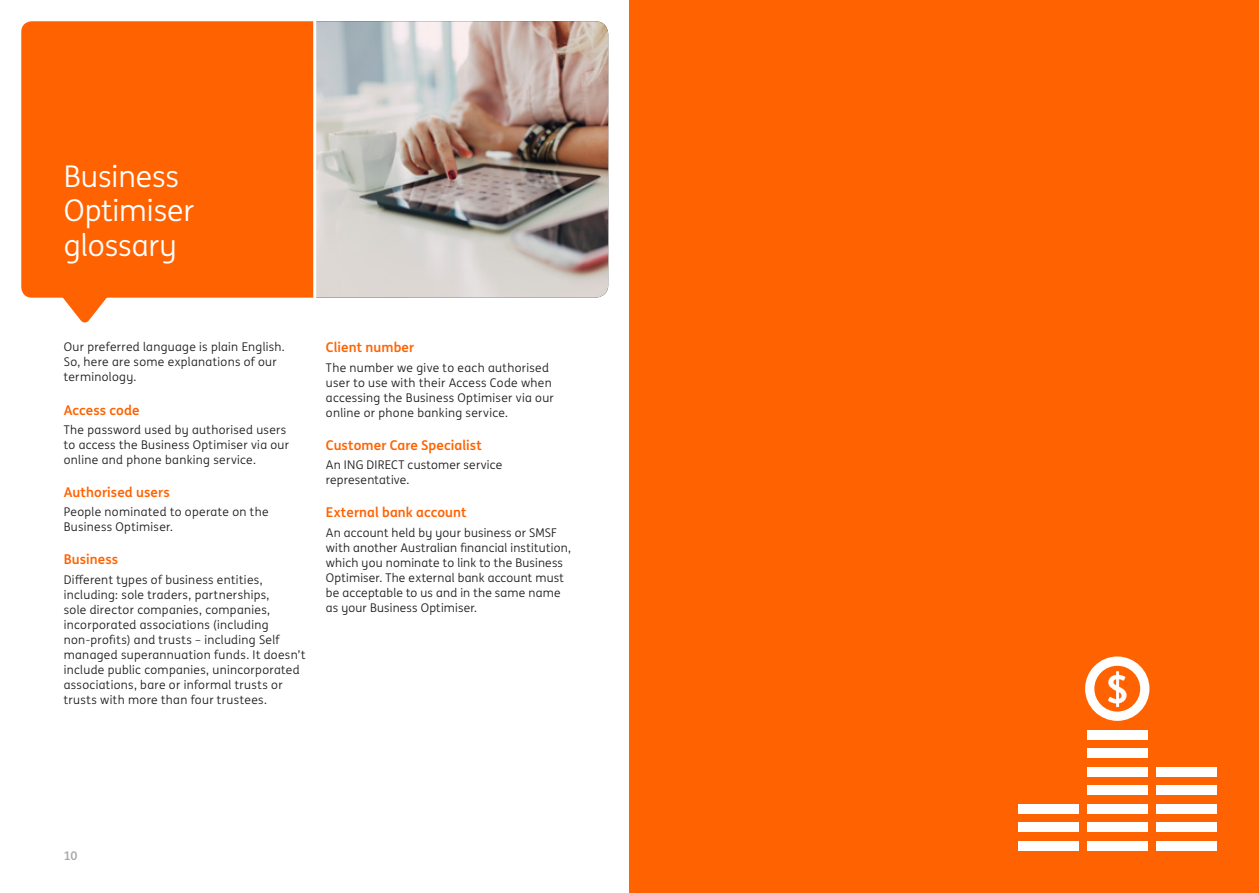
<style>
.page{position:relative;width:1259px;height:893px;background:#fff}
.page>*{position:absolute;margin:0;border:0;box-sizing:border-box;transform-origin:0 0}
.t1{font:30px/34.5px "ING Me";color:#fff}
.t2{font:700 13.5px "ING Me";letter-spacing:.005em;color:#ff6200}
.t3{font:12px/15px "ING Me";letter-spacing:.025em;color:#231f20}
.t4{font:700 12px "ING Me";color:#a8a9ad}
</style>
<div class="page">
<div style="left:629px;top:0;width:630px;height:893px;background:#ff6200"></div>
<div style="left:21px;top:21px;width:292px;height:277px;background:#ff6200"></div>
<svg style="left:61px;top:269px;width:48px;height:54px"></svg>
<img style="left:316px;top:21px;width:292px;height:277px">
<svg style="left:1085px;top:656px;width:64px;height:65px"></svg>
<div style="left:1018px;top:823px;width:60px;height:9px;background:#fff"></div>
<div style="left:1018px;top:804px;width:60px;height:9px;background:#fff"></div>
<div style="left:1018px;top:841px;width:60px;height:9px;background:#fff"></div>
<div style="left:1156px;top:785px;width:60px;height:10px;background:#fff"></div>
<div style="left:1156px;top:823px;width:60px;height:9px;background:#fff"></div>
<div style="left:1156px;top:804px;width:60px;height:9px;background:#fff"></div>
<div style="left:1156px;top:841px;width:60px;height:9px;background:#fff"></div>
<div style="left:1156px;top:767px;width:60px;height:9px;background:#fff"></div>
<div style="left:1087px;top:785px;width:60px;height:10px;background:#fff"></div>
<div style="left:1087px;top:823px;width:60px;height:9px;background:#fff"></div>
<div style="left:1087px;top:804px;width:60px;height:9px;background:#fff"></div>
<div style="left:1087px;top:841px;width:60px;height:9px;background:#fff"></div>
<div style="left:1087px;top:767px;width:60px;height:9px;background:#fff"></div>
<div style="left:1087px;top:749px;width:60px;height:9px;background:#fff"></div>
<div style="left:1087px;top:730px;width:60px;height:9px;background:#fff"></div>
<h1 class="t1" style="left:64px;top:158px;width:132px">Business<br>Optimiser glossary</h1>
<p class="t3" style="left:64px;top:339px;width:222px">Our preferred language is plain English.<br>So, here are some explanations of our terminology.</p>
<p class="t2" style="left:64px;top:399px;width:77px">Access code</p>
<p class="t3" style="left:64px;top:421px;width:227px">The password used by authorised users to access the Business Optimiser via our online and phone banking service.</p>
<p class="t2" style="left:64px;top:481px;width:107px">Authorised users</p>
<p class="t3" style="left:64px;top:504px;width:206px">People nominated to operate on the<br>Business Optimiser.</p>
<p class="t2" style="left:64px;top:549px;width:56px">Business</p>
<p class="t3" style="left:64px;top:571px;width:243px">Different types of business entities, including: sole traders, partnerships,<br>sole director companies, companies, incorporated associations (including non-profits) and trusts – including Self managed superannuation funds. It doesn’t include public companies, unincorporated associations, bare or informal trusts or trusts with more than four trustees.</p>
<p class="t2" style="left:326px;top:337px;width:90px">Client number</p>
<p class="t3" style="left:326px;top:359px;width:229px">The number we give to each authorised user to use with their Access Code when accessing the Business Optimiser via our online or phone banking service.</p>
<p class="t2" style="left:326px;top:434px;width:157px">Customer Care Specialist</p>
<p class="t3" style="left:326px;top:457px;width:178px">An ING DIRECT customer service representative.</p>
<p class="t2" style="left:326px;top:502px;width:142px">External bank account</p>
<p class="t3" style="left:326px;top:524px;width:246px">An account held by your business or SMSF with another Australian financial institution, which you nominate to link to the Business Optimiser. The external bank account must be acceptable to us and in the same name as your Business Optimiser.</p>
<p class="t4" style="left:64px;top:846px;width:15px">10</p>
</div>
